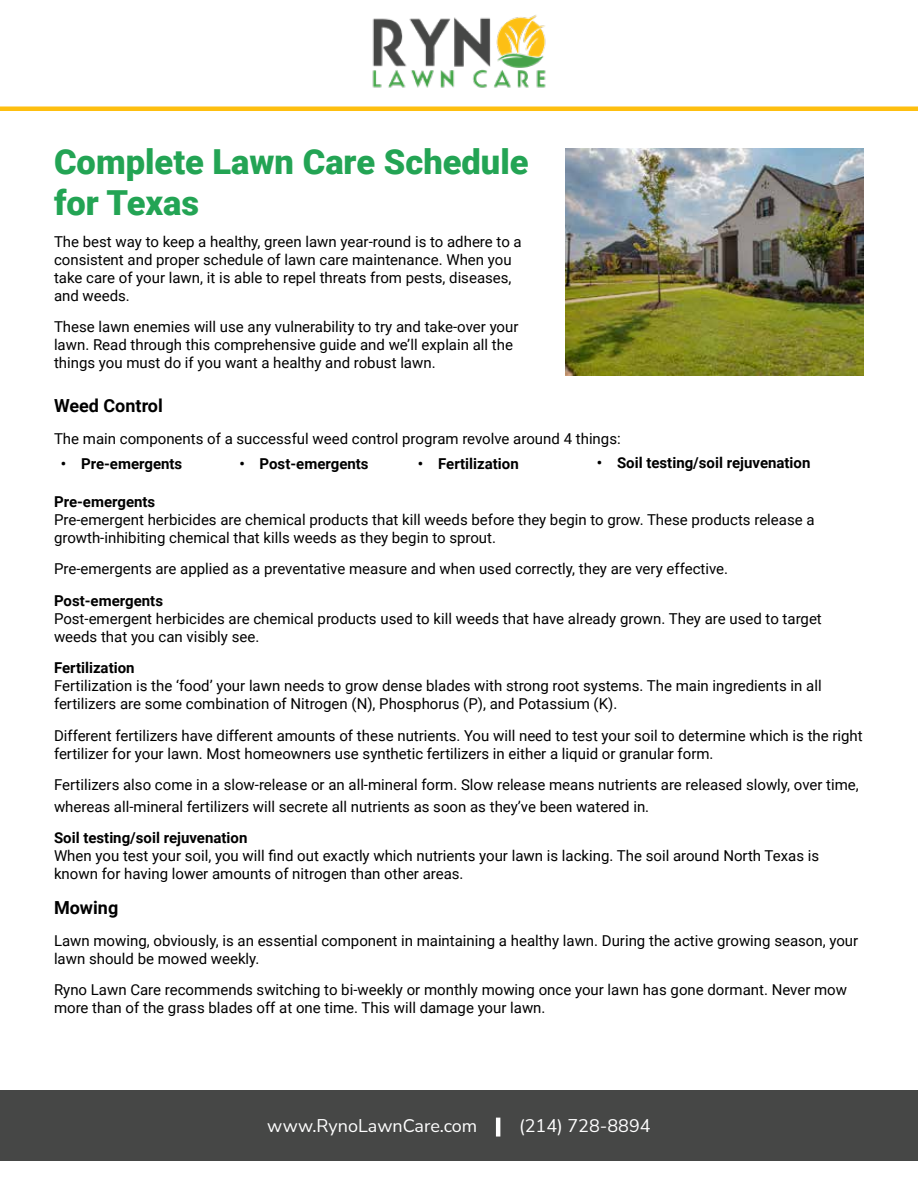
<style>
.page{position:relative;width:918px;height:1188px;background:#fff}
.page>*{position:absolute;margin:0;border:0;box-sizing:border-box;transform-origin:0 0}
.t1{font:900 34.5px/41.4px "Roboto";color:#23a454}
.t2{font:18px "Nunito Sans";color:#fff}
.t3{font:700 18px "Roboto";color:#000}
.t4{font:15px/18px "Roboto";color:#000}
.t5{font:700 15px "Roboto";color:#000}
</style>
<div class="page">
<svg style="left:0;top:106px;width:918px;height:5px;background:#fec526"></svg>
<img style="left:372px;top:15px;width:174px;height:73px">
<div style="left:0;top:1091px;width:918px;height:70px;background:#464746"></div>
<img style="left:565px;top:148px;width:299px;height:228px">
<h1 class="t1" style="left:54px;top:140px;width:476px">Complete Lawn Care Schedule for Texas</h1>
<p class="t4" style="left:54px;top:232px;width:469px">The best way to keep a healthy, green lawn year-round is to adhere to a consistent and proper schedule of lawn care maintenance. When you take care of your lawn, it is able to repel threats from pests, diseases, and weeds.</p>
<p class="t4" style="left:54px;top:318px;width:466px">These lawn enemies will use any vulnerability to try and take-over your lawn. Read through this comprehensive guide and we’ll explain all the things you must do if you want a healthy and robust lawn.</p>
<p class="t3" style="left:54px;top:393px;width:110px">Weed Control</p>
<p class="t4" style="left:54px;top:429px;width:568px">The main components of a successful weed control program revolve around 4 things:</p>
<p class="t5" style="left:61px;top:453px;width:123px">• Pre-emergents</p>
<p class="t5" style="left:239px;top:453px;width:131px">• Post-emergents</p>
<p class="t5" style="left:418px;top:453px;width:102px">• Fertilization</p>
<p class="t5" style="left:597px;top:452px;width:215px">• Soil testing/soil rejuvenation</p>
<p class="t5" style="left:54px;top:491px;width:103px">Pre-emergents</p>
<p class="t4" style="left:54px;top:510px;width:762px">Pre-emergent herbicides are chemical products that kill weeds before they begin to grow. These products release a growth-inhibiting chemical that kills weeds as they begin to sprout.</p>
<p class="t4" style="left:54px;top:559px;width:676px">Pre-emergents are applied as a preventative measure and when used correctly, they are very effective.</p>
<p class="t5" style="left:54px;top:590px;width:111px">Post-emergents</p>
<p class="t4" style="left:54px;top:609px;width:769px">Post-emergent herbicides are chemical products used to kill weeds that have already grown. They are used to target weeds that you can visibly see.</p>
<p class="t5" style="left:54px;top:657px;width:82px">Fertilization</p>
<p class="t4" style="left:54px;top:676px;width:769px">Fertilization is the ‘food’ your lawn needs to grow dense blades with strong root systems. The main ingredients in all fertilizers are some combination of Nitrogen (N), Phosphorus (P), and Potassium (K).</p>
<p class="t4" style="left:54px;top:726px;width:810px">Different fertilizers have different amounts of these nutrients. You will need to test your soil to determine which is the right fertilizer for your lawn. Most homeowners use synthetic fertilizers in either a liquid or granular form.</p>
<p class="t4" style="left:54px;top:773px;width:806px;line-height:21.6px">Fertilizers also come in a slow-release or an all-mineral form. Slow release means nutrients are released slowly, over time, whereas all-mineral fertilizers will secrete all nutrients as soon as they’ve been watered in.</p>
<p class="t5" style="left:54px;top:827px;width:195px">Soil testing/soil rejuvenation</p>
<p class="t4" style="left:54px;top:846px;width:767px">When you test your soil, you will find out exactly which nutrients your lawn is lacking. The soil around North Texas is known for having lower amounts of nitrogen than other areas.</p>
<p class="t3" style="left:54px;top:895px;width:66px">Mowing</p>
<p class="t4" style="left:54px;top:931px;width:806px">Lawn mowing, obviously, is an essential component in maintaining a healthy lawn. During the active growing season, your lawn should be mowed weekly.</p>
<p class="t4" style="left:54px;top:980px;width:795px">Ryno Lawn Care recommends switching to bi-weekly or monthly mowing once your lawn has gone dormant. Never mow more than of the grass blades off at one time. This will damage your lawn.</p>
<p class="t2" style="left:267px;top:1113px;width:385px">www.RynoLawnCare.com | (214) 728-8894</p>
</div>
